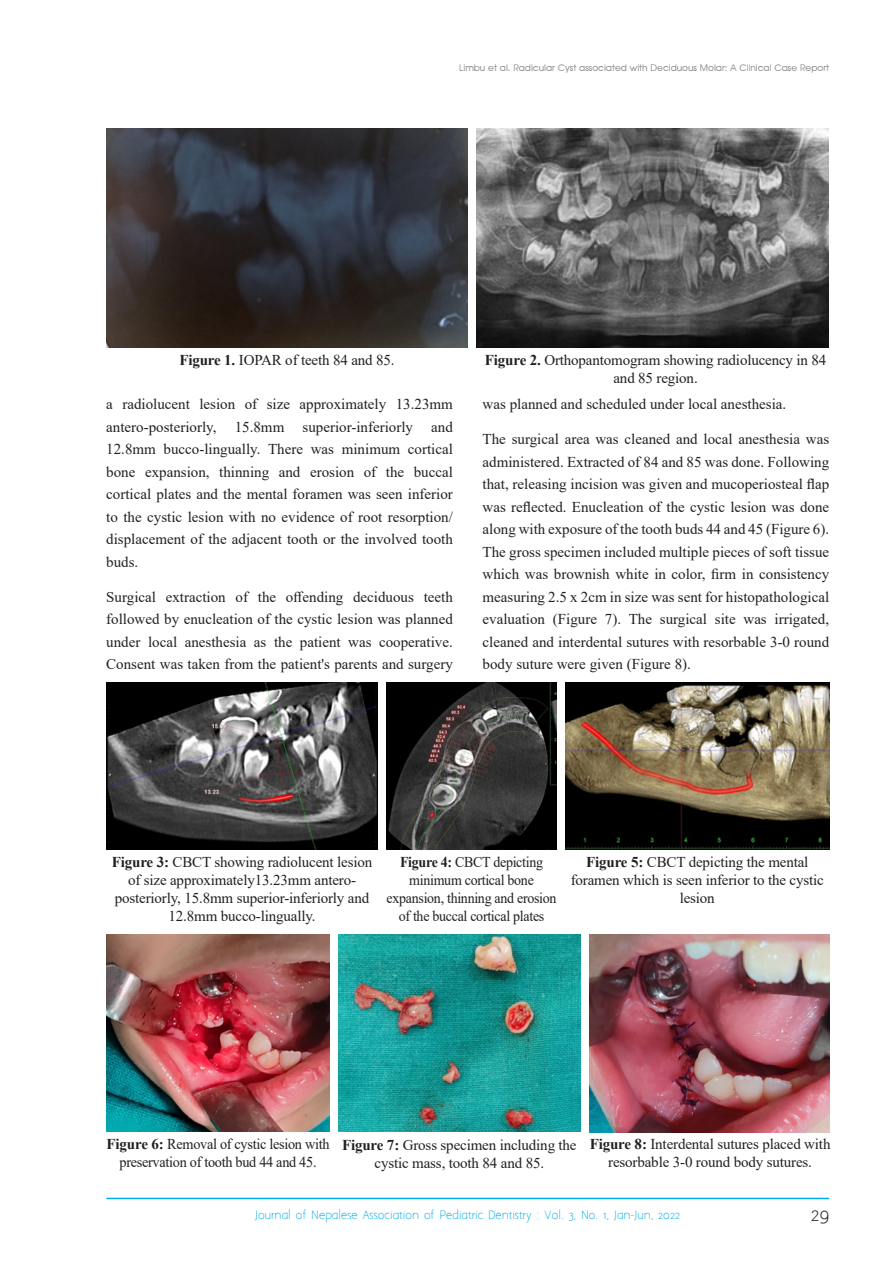
<style>
.page{position:relative;width:893px;height:1263px;background:#fff}
.page>*{position:absolute;margin:0;border:0;box-sizing:border-box;transform-origin:0 0}
.t1{font:18px "Aaargh Normal";color:#231f20}
.Normal_wrd_17{font:15px/22.5px "Times New Roman";letter-spacing:-.01em;color:#231f20;text-align:center}
.Normal_wrd_17-2{font:15px/18px "Times New Roman";letter-spacing:-.01em;color:#231f20;text-align:center;scale:.93 1}
.Normal_wrd_17-3{font:15px/18px "Times New Roman";letter-spacing:-.01em;color:#231f20;text-align:center;scale:.95 1}
.t2{font:10.5px "Aaargh Normal";color:#00aeef}
.t3{font:9px "Advance Normal";color:#808285}
.s1{font-weight:700}
</style>
<div class="page">
<hr style="left:106px;top:1198px;width:723px;height:1px;background:#00aeef">
<img style="left:107px;top:128px;width:361px;height:219px">
<img style="left:476px;top:128px;width:353px;height:219px">
<img style="left:106px;top:682px;width:272px;height:168px">
<img style="left:387px;top:682px;width:169px;height:168px">
<img style="left:565px;top:683px;width:264px;height:167px">
<img style="left:107px;top:934px;width:223px;height:198px">
<img style="left:339px;top:934px;width:241px;height:198px">
<img style="left:589px;top:934px;width:240px;height:199px">
<p class="t3" style="left:459px;top:62px;width:371px">Limbu et al. Radicular Cyst associated with Deciduous Molar: A Clinical Case Report</p>
<p class="Normal_wrd_17" style="left:179px;top:348px;width:217px"><span class="s1">Figure 1.</span> IOPAR of teeth 84 and 85.</p>
<p class="Normal_wrd_17" style="left:485px;top:350px;width:343px;line-height:18px"><span class="s1">Figure 2.</span> Orthopantomogram showing radiolucency in 84 and 85 region.</p>
<p class="Normal_wrd_17" style="left:106px;top:392px;width:348px;text-align:justify">a radiolucent lesion of size approximately 13.23mm antero-posteriorly, 15.8mm superior-inferiorly and 12.8mm bucco-lingually. There was minimum cortical bone expansion, thinning and erosion of the buccal cortical plates and the mental foramen was seen inferior to the cystic lesion with no evidence of root resorption/ displacement of the adjacent tooth or the involved tooth buds.</p>
<p class="Normal_wrd_17" style="left:106px;top:585px;width:348px;text-align:justify">Surgical extraction of the offending deciduous teeth followed by enucleation of the cystic lesion was planned under local anesthesia as the patient was cooperative.<br>Consent was taken from the patient's parents and surgery</p>
<p class="Normal_wrd_17" style="left:483px;top:392px;width:305px">was planned and scheduled under local anesthesia.</p>
<p class="Normal_wrd_17" style="left:483px;top:428px;width:348px;text-align:justify">The surgical area was cleaned and local anesthesia was administered. Extracted of 84 and 85 was done. Following that, releasing incision was given and mucoperiosteal flap was reflected. Enucleation of the cystic lesion was done along with exposure of the tooth buds 44 and 45 (Figure 6).<br>The gross specimen included multiple pieces of soft tissue which was brownish white in color, firm in consistency measuring 2.5 x 2cm in size was sent for histopathological evaluation (Figure 7). The surgical site was irrigated, cleaned and interdental sutures with resorbable 3-0 round body suture were given (Figure 8).</p>
<p class="Normal_wrd_17" style="left:112px;top:853px;width:262px;line-height:18px"><span class="s1">Figure 3:</span> CBCT showing radiolucent lesion of size approximately13.23mm antero&shy;posteriorly, 15.8mm superior-inferiorly and 12.8mm bucco-lingually.</p>
<p class="Normal_wrd_17-2" style="left:387px;top:853px;width:184px"><span class="s1">Figure 4:</span> CBCT depicting minimum cortical bone expansion, thinning and erosion of the buccal cortical plates</p>
<p class="Normal_wrd_17" style="left:571px;top:853px;width:255px;line-height:18px"><span class="s1">Figure 5:</span> CBCT depicting the mental foramen which is seen inferior to the cystic lesion</p>
<p class="Normal_wrd_17-3" style="left:107px;top:1135px;width:236px"><span class="s1">Figure 6:</span> Removal of cystic lesion with preservation of tooth bud 44 and 45.</p>
<p class="Normal_wrd_17" style="left:342px;top:1136px;width:236px;line-height:18px"><span class="s1">Figure 7:</span> Gross specimen including the cystic mass, tooth 84 and 85.</p>
<p class="Normal_wrd_17" style="left:590px;top:1135px;width:242px;line-height:18px"><span class="s1">Figure 8:</span> Interdental sutures placed with resorbable 3-0 round body sutures.</p>
<p class="t2" style="left:255px;top:1209px;width:427px">Journal of Nepalese Association of Pediatric Dentistry : Vol. 3, No. 1, Jan-Jun, 2022</p>
<p class="t1" style="left:811px;top:1204px;width:20px">29</p>
</div>
